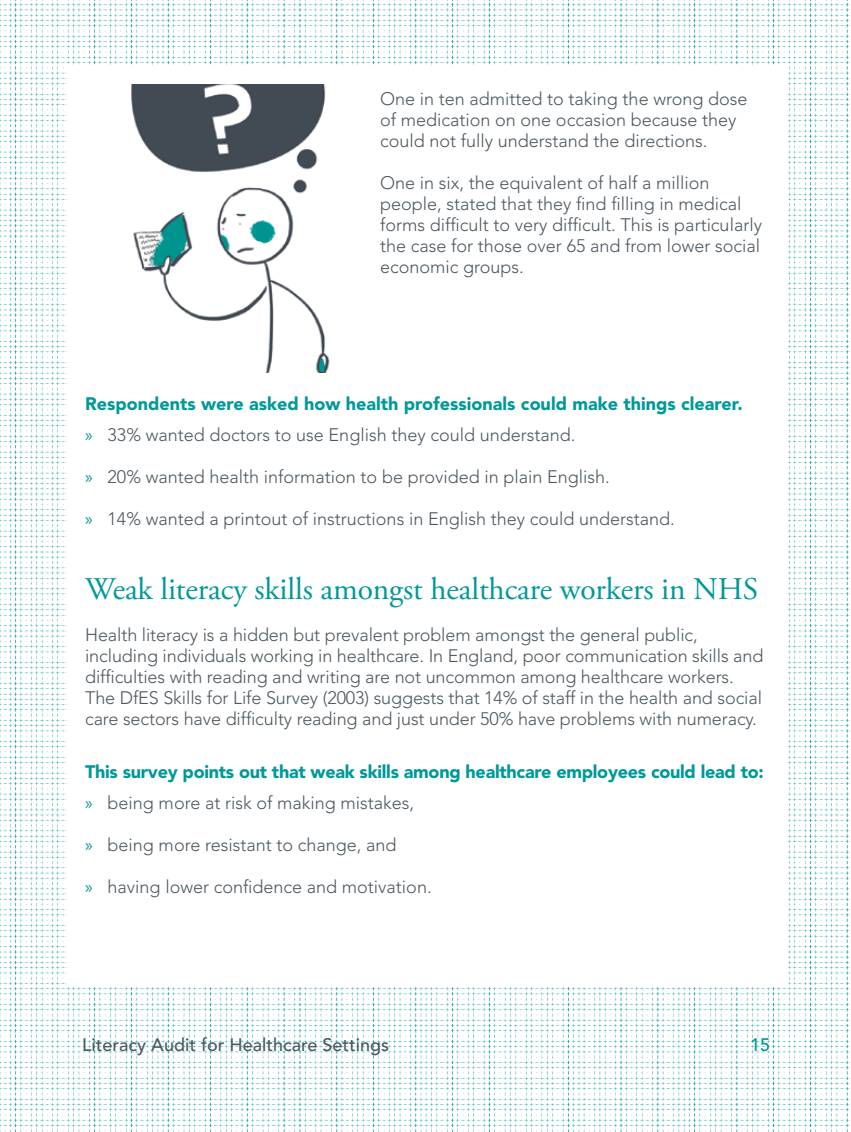
<style>
.page{position:relative;width:851px;height:1132px;background:#fff}
.page>*{position:absolute;margin:0;border:0;box-sizing:border-box;transform-origin:0 0}
.t1{font:31.5px "Adobe Garamond Pro";letter-spacing:-.005em;color:#00989a}
.t2{font:300 18px/21px "Avenir";color:#4c575f}
.t3{font:900 18px "Avenir";letter-spacing:-.015em;color:#00989a}
.t4{font:500 18px "Avenir";color:#4c575f}
.t5{font:18px "Myriad Pro";color:#00989a}
.t6{font:500 18px "Avenir";color:#00989a}
</style>
<div class="page">
<img style="left:0;top:0;width:849px;height:1131px">
<div style="left:67px;top:66px;width:720px;height:920px;background:#fff"></div>
<img style="left:131px;top:84px;width:199px;height:288px">
<p class="t2" style="left:380px;top:88px;width:369px">One in ten admitted to taking the wrong dose of medication on one occasion because they could not fully understand the directions.</p>
<p class="t2" style="left:380px;top:172px;width:383px">One in six, the equivalent of half a million people, stated that they find filling in medical forms difficult to very difficult. This is particularly the case for those over 65 and from lower social economic groups.</p>
<p class="t3" style="left:85px;top:392px;width:659px">Respondents were asked how health professionals could make things clearer.</p>
<p class="t2" style="left:108px;top:424px;width:469px">33% wanted doctors to use English they could understand.</p>
<p class="t2" style="left:108px;top:466px;width:503px">20% wanted health information to be provided in plain English.</p>
<p class="t2" style="left:108px;top:508px;width:568px">14% wanted a printout of instructions in English they could understand.</p>
<p class="t5" style="left:85px;top:424px;width:9px">»</p>
<p class="t5" style="left:85px;top:466px;width:9px">»</p>
<p class="t5" style="left:85px;top:508px;width:9px">»</p>
<h1 class="t1" style="left:85px;top:570px;width:674px">Weak literacy skills amongst healthcare workers in NHS</h1>
<p class="t2" style="left:85px;top:624px;width:679px">Health literacy is a hidden but prevalent problem amongst the general public, including individuals working in healthcare. In England, poor communication skills and difficulties with reading and writing are not uncommon among healthcare workers.<br>The DfES Skills for Life Survey (2003) suggests that 14% of staff in the health and social care sectors have difficulty reading and just under 50% have problems with numeracy.</p>
<p class="t3" style="left:85px;top:760px;width:680px">This survey points out that weak skills among healthcare employees could lead to:</p>
<p class="t2" style="left:108px;top:792px;width:308px">being more at risk of making mistakes,</p>
<p class="t2" style="left:108px;top:834px;width:290px">being more resistant to change, and</p>
<p class="t2" style="left:108px;top:876px;width:325px">having lower confidence and motivation.</p>
<p class="t5" style="left:85px;top:791px;width:9px">»</p>
<p class="t5" style="left:85px;top:833px;width:9px">»</p>
<p class="t5" style="left:85px;top:875px;width:9px">»</p>
<p class="t4" style="left:82px;top:1033px;width:308px">Literacy Audit for Healthcare Settings</p>
<p class="t6" style="left:750px;top:1033px;width:22px">15</p>
</div>
